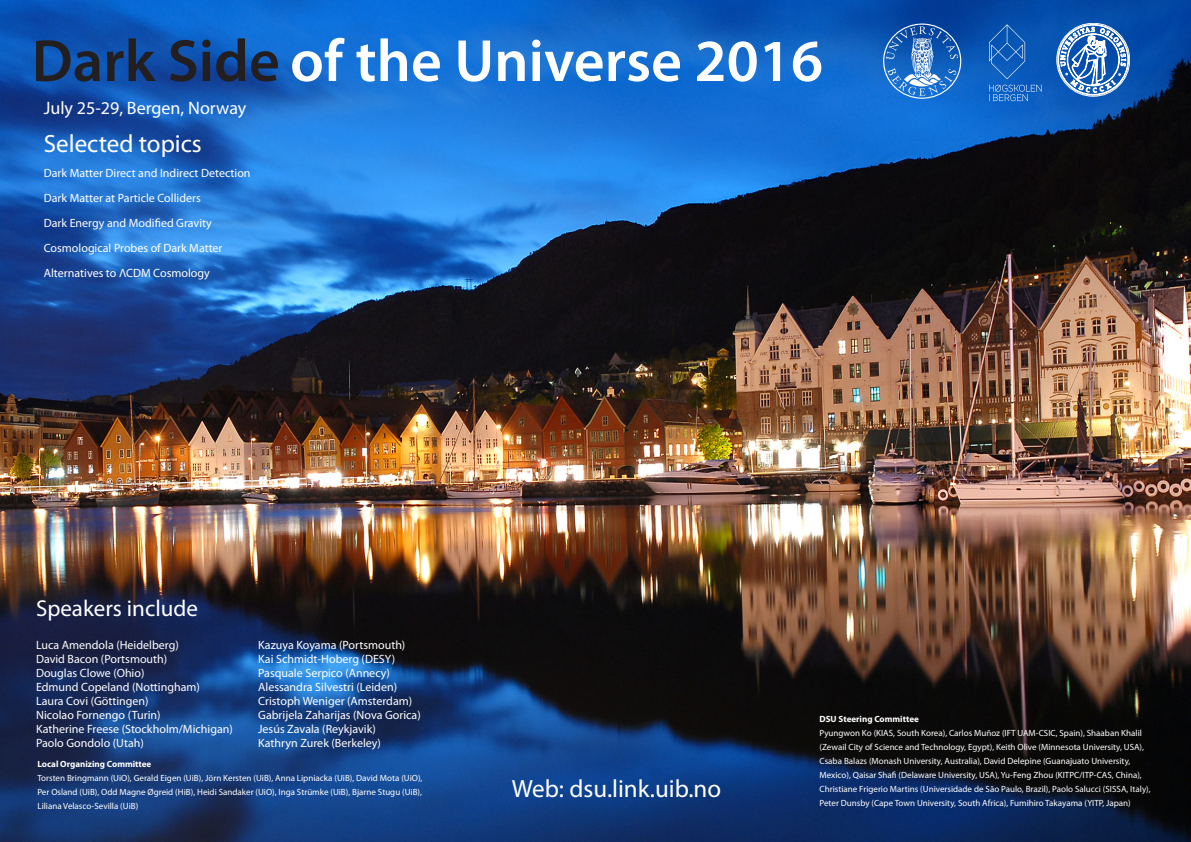
<style>
.page{position:relative;width:1191px;height:842px;background:#fff}
.page>*{position:absolute;margin:0;border:0;box-sizing:border-box;transform-origin:0 0}
.Tittel{font:600 60px "Myriad Pro";color:#fff}
.Ingress_forside{font:25px "Myriad Pro";color:#fff}
.Ingress_forside-2{font:23px "Myriad Pro";color:#fff}
.Undertittel{font:18px "Myriad Pro";color:#fff}
.Ingress_forside-3{font:12px/14px "Myriad Pro";color:#fff}
.Ingress_forside-4{font:9px/14px "Myriad Pro";color:#fff}
.s1{font-weight:700}
</style>
<div class="page">
<img style="left:1px;top:0;width:1190px;height:842px">
<svg style="left:36px;top:38px;width:242px;height:44px;background:#16407b"></svg>
<svg style="left:989px;top:24px;width:36px;height:55px;background:#1b64bc"></svg>
<svg style="left:989px;top:85px;width:52px;height:16px"></svg>
<svg style="left:1056px;top:23px;width:74px;height:73px"></svg>
<svg style="left:883px;top:24px;width:78px;height:75px;background:#3d7cc7"></svg>
<p class="Undertittel" style="left:44px;top:97px;width:204px">July 25-29, Bergen, Norway</p>
<p class="Ingress_forside" style="left:44px;top:128px;width:160px">Selected topics</p>
<p class="Ingress_forside-3" style="left:44px;top:160px;width:208px;line-height:25px">Dark Matter Direct and Indirect Detection Dark Matter at Particle Colliders<br>Dark Energy and Modified Gravity Cosmological Probes of Dark Matter Alternatives to ΛCDM Cosmology</p>
<p class="Tittel" style="left:290px;top:23px;width:534px">of the Universe 2016</p>
<p class="Ingress_forside-2" style="left:36px;top:594px;width:163px">Speakers include</p>
<p class="Ingress_forside-3" style="left:36px;top:638px;width:198px">Luca Amendola (Heidelberg)<br>David Bacon (Portsmouth)<br>Douglas Clowe (Ohio)<br>Edmund Copeland (Nottingham)<br>Laura Covi (Göttingen)<br>Nicolao Fornengo (Turin)<br>Katherine Freese (Stockholm/Michigan)<br>Paolo Gondolo (Utah)</p>
<p class="Ingress_forside-3" style="left:258px;top:638px;width:164px">Kazuya Koyama (Portsmouth)<br>Kai Schmidt-Hoberg (DESY)<br>Pasquale Serpico (Annecy)<br>Alessandra Silvestri (Leiden)<br>Cristoph Weniger (Amsterdam)<br>Gabrijela Zaharijas (Nova Gorica)<br>Jesús Zavala (Reykjavik)<br>Kathryn Zurek (Berkeley)</p>
<p class="Ingress_forside-4" style="left:37px;top:757px;width:386px"><span class="s1">Local Organizing Committee<br></span>Torsten Bringmann (UiO), Gerald Eigen (UiB), Jörn Kersten (UiB), Anna Lipniacka (UiB), David Mota (UiO), Per Osland (UiB), Odd Magne Øgreid (HiB), Heidi Sandaker (UiO), Inga Strümke (UiB), Bjarne Stugu (UiB), Liliana Velasco-Sevilla (UiB)</p>
<p class="Ingress_forside" style="left:512px;top:774px;width:211px">Web: dsu.link.uib.no</p>
<p class="Ingress_forside-4" style="left:819px;top:712px;width:333px"><span class="s1">DSU Steering Committee<br></span>Pyungwon Ko (KIAS, South Korea), Carlos Muñoz (IFT UAM-CSIC, Spain), Shaaban Khalil (Zewail City of Science and Technology, Egypt), Keith Olive (Minnesota University, USA), Csaba Balazs (Monash University, Australia), David Delepine (Guanajuato University, Mexico), Qaisar Shafi (Delaware University, USA), Yu-Feng Zhou (KITPC/ITP-CAS, China), Christiane Frigerio Martins (Universidade de São Paulo, Brazil), Paolo Salucci (SISSA, Italy), Peter Dunsby (Cape Town University, South Africa), Fumihiro Takayama (YITP, Japan)</p>
</div>
